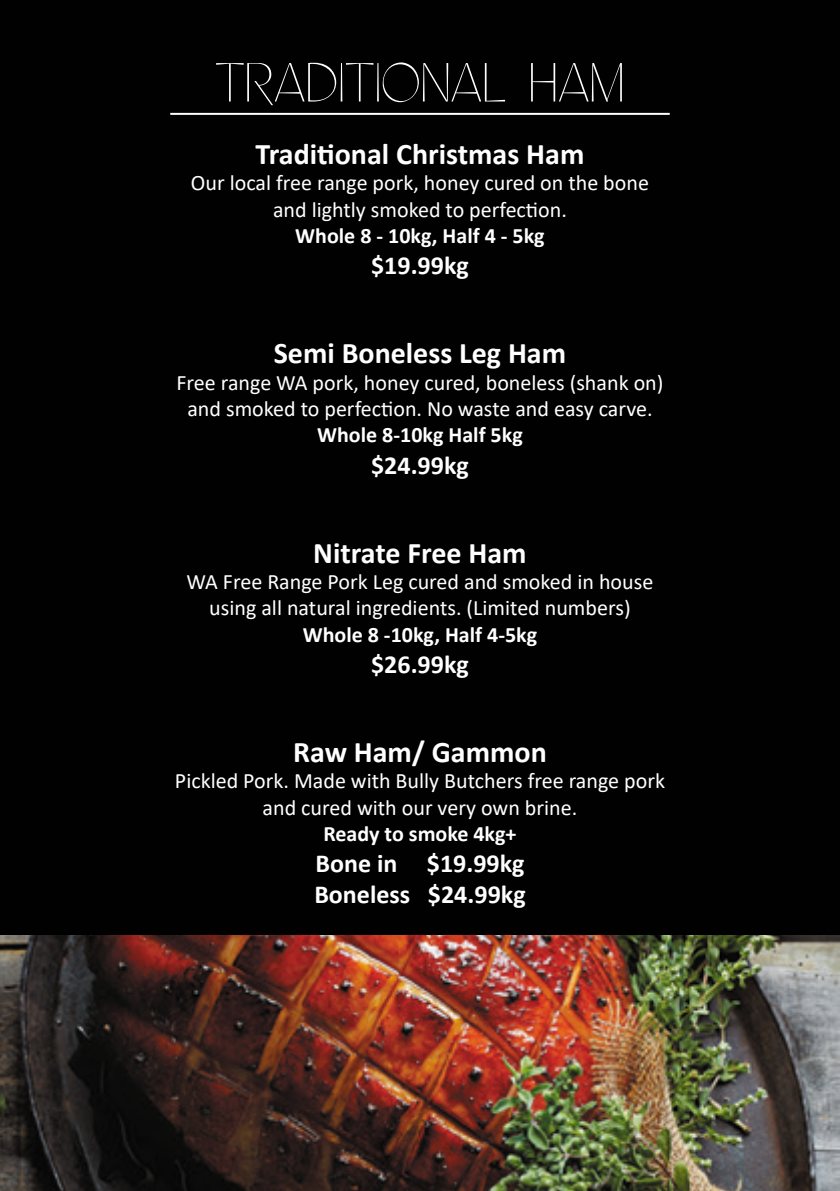
<style>
.page{position:relative;width:840px;height:1191px;background:#fff}
.page>*{position:absolute;margin:0;border:0;box-sizing:border-box;transform-origin:0 0}
.Heading{font:56px "Jasper";color:#fff}
.Sub_Heading{font:700 30px "Calibri";color:#fff}
.Price{font:700 26px "Calibri";color:#fff}
.Body{font:22px/26.4px "Calibri";color:#fff;text-align:center}
.Sizes{font:700 22px "Calibri";color:#fff}
</style>
<div class="page">
<div style="left:0;top:0;width:839px;height:1191px;background:#010101"></div>
<img style="left:0;top:935px;width:839px;height:256px">
<hr style="left:170px;top:113px;width:499px;height:2px;background:#fff">
<p class="Heading" style="left:215px;top:55px;width:410px">TRADITIONAL HAM</p>
<p class="Sub_Heading" style="left:255px;top:133px;width:330px">Traditional Christmas Ham</p>
<p class="Body" style="left:191px;top:169px;width:459px">Our local free range pork, honey cured on the bone and lightly smoked to perfection.</p>
<p class="Sizes" style="left:295px;top:220px;width:251px">Whole 8 - 10kg, Half 4 - 5kg</p>
<p class="Price" style="left:371px;top:247px;width:99px">$19.99kg</p>
<p class="Sub_Heading" style="left:273px;top:332px;width:294px">Semi Boneless Leg Ham</p>
<p class="Body" style="left:176px;top:368px;width:488px">Free range WA pork, honey cured, boneless (shank on) and smoked to perfection. No waste and easy carve.</p>
<p class="Sizes" style="left:317px;top:419px;width:207px">Whole 8-10kg Half 5kg</p>
<p class="Price" style="left:371px;top:446px;width:99px">$24.99kg</p>
<p class="Sub_Heading" style="left:313px;top:531px;width:215px">Nitrate Free Ham</p>
<p class="Body" style="left:186px;top:568px;width:468px">WA Free Range Pork Leg cured and smoked in house using all natural ingredients. (Limited numbers)</p>
<p class="Sizes" style="left:302px;top:619px;width:236px">Whole 8 -10kg, Half 4-5kg</p>
<p class="Price" style="left:371px;top:646px;width:99px">$26.99kg</p>
<p class="Sub_Heading" style="left:293px;top:730px;width:255px">Raw Ham/ Gammon</p>
<p class="Body" style="left:175px;top:767px;width:491px">Pickled Pork. Made with Bully Butchers free range pork and cured with our very own brine.</p>
<p class="Sizes" style="left:323px;top:818px;width:195px">Ready to smoke 4kg+</p>
<p class="Price" style="left:315px;top:845px;width:210px">Bone in $19.99kg</p>
<p class="Price" style="left:314px;top:876px;width:213px">Boneless $24.99kg</p>
</div>
